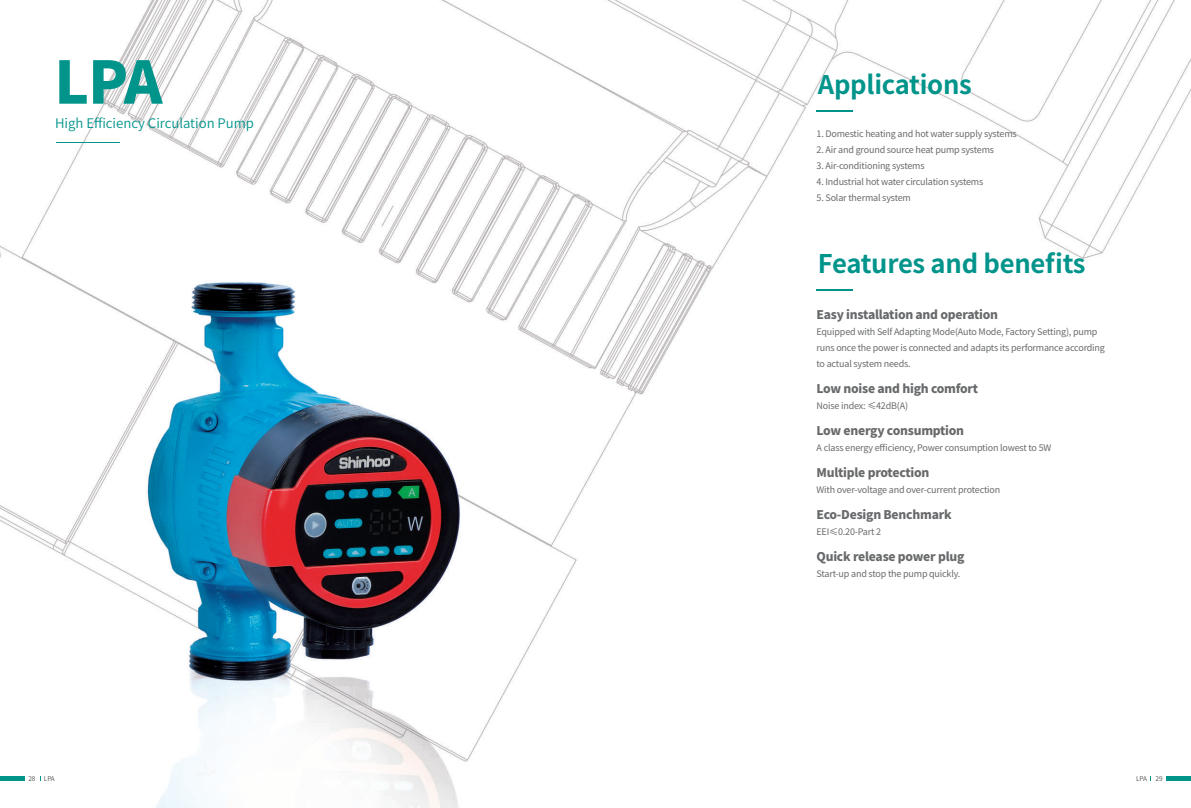
<style>
.page{position:relative;width:1191px;height:808px;background:#fff}
.page>*{position:absolute;margin:0;border:0;box-sizing:border-box;transform-origin:0 0}
.t1{font:800 58.5px "Source Han Sans CN";color:#00948b}
.t2{font:700 25.6px "Source Han Sans CN";letter-spacing:-.01em;color:#00948b}
.t3{font:13.2px "Source Han Sans CN";color:#00948b}
.t4{font:800 12px "Source Han Sans CN";letter-spacing:-.02em;color:#67696b}
.t5{font:9px/16px "Source Han Sans CN";letter-spacing:-.02em;color:#67696b}
.t6{font:6.5px "Source Han Sans CN";letter-spacing:-.01em;color:#4e4f50}
</style>
<div class="page">
<img style="left:0;top:0;width:1191px;height:808px">
<hr style="left:816px;top:110px;width:37px;height:2px;background:#00948b">
<hr style="left:57px;top:142px;width:63px;height:1px;background:#00948b">
<hr style="left:816px;top:289px;width:37px;height:2px;background:#00948b">
<div style="left:0;top:776px;width:24px;height:5px;background:#00948b"></div>
<div style="left:1166px;top:776px;width:25px;height:5px;background:#00948b"></div>
<h1 class="t1" style="left:54px;top:49px;width:110px">LPA</h1>
<h3 class="t3" style="left:55px;top:115px;width:201px">High Efficiency Circulation Pump</h3>
<h2 class="t2" style="left:818px;top:70px;width:156px">Applications</h2>
<p class="t5" style="left:816px;top:126px;width:202px">1. Domestic heating and hot water supply systems</p>
<p class="t5" style="left:816px;top:142px;width:179px">2. Air and ground source heat pump systems</p>
<p class="t5" style="left:816px;top:158px;width:110px">3. Air-conditioning systems</p>
<p class="t5" style="left:816px;top:174px;width:168px">4. Industrial hot water circulation systems</p>
<p class="t5" style="left:816px;top:190px;width:96px">5. Solar thermal system</p>
<h2 class="t2" style="left:818px;top:249px;width:269px">Features and benefits</h2>
<h3 class="t4" style="left:816px;top:308px;width:183px">Easy installation and operation</h3>
<p class="t5" style="left:816px;top:324px;width:290px">Equipped with Self Adapting Mode(Auto Mode, Factory Setting), pump runs once the power is connected and adapts its performance according to actual system needs.</p>
<h3 class="t4" style="left:816px;top:382px;width:163px">Low noise and high comfort</h3>
<p class="t5" style="left:816px;top:398px;width:93px">Noise index: ≤42dB(A)</p>
<h3 class="t4" style="left:816px;top:424px;width:149px">Low energy consumption</h3>
<p class="t5" style="left:816px;top:440px;width:236px">A class energy efficiency, Power consumption lowest to 5W</p>
<h3 class="t4" style="left:816px;top:466px;width:114px">Multiple protection</h3>
<p class="t5" style="left:816px;top:482px;width:185px">With over-voltage and over-current protection</p>
<h3 class="t4" style="left:816px;top:508px;width:137px">Eco-Design Benchmark</h3>
<p class="t5" style="left:816px;top:524px;width:66px">EEI≤0.20-Part 2</p>
<h3 class="t4" style="left:816px;top:550px;width:149px">Quick release power plug</h3>
<p class="t5" style="left:816px;top:566px;width:145px">Start-up and stop the pump quickly.</p>
<p class="t6" style="left:28px;top:775px;width:9px">28</p>
<p class="t6" style="left:44px;top:775px;width:12px">LPA</p>
<p class="t6" style="left:1136px;top:775px;width:12px">LPA</p>
<p class="t6" style="left:1155px;top:775px;width:9px">29</p>
</div>
